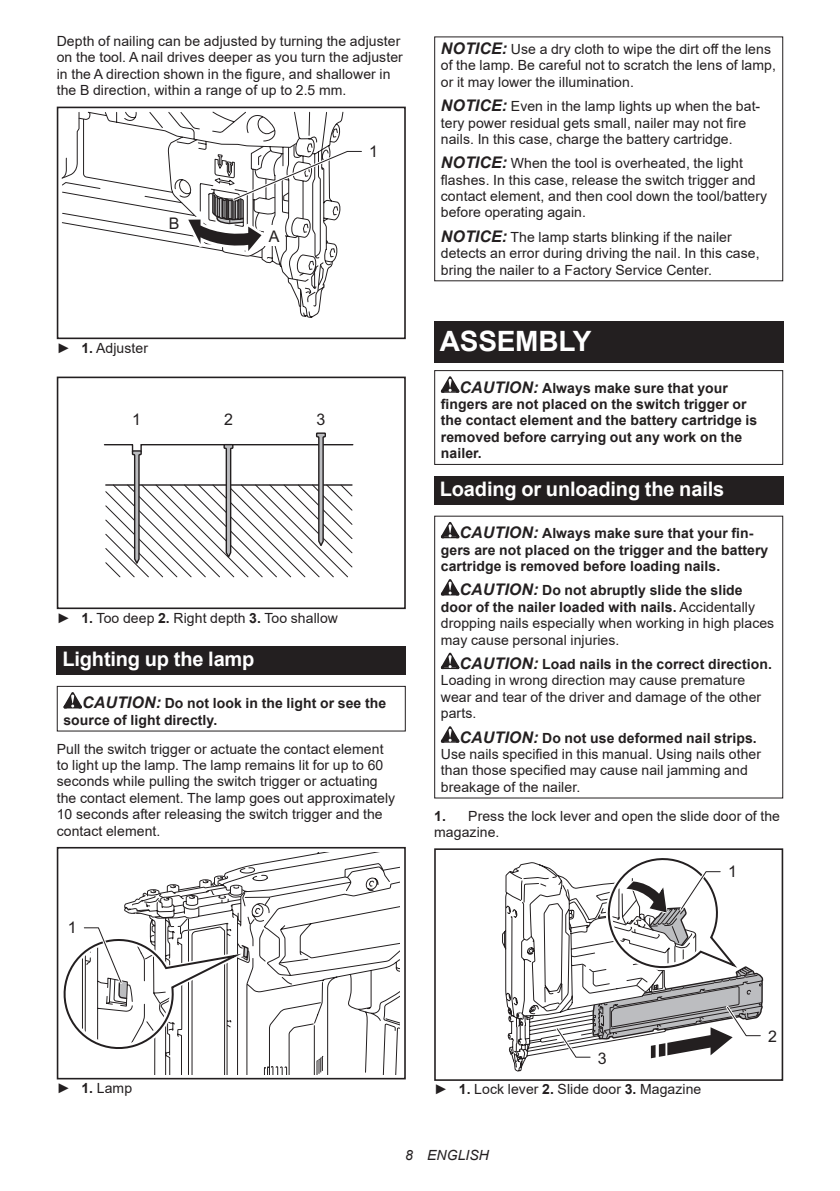
<style>
.page{position:relative;width:840px;height:1191px;background:#fff}
.page>*{position:absolute;margin:0;border:0;box-sizing:border-box;transform-origin:0 0}
.t1{font:700 28px "Arial";letter-spacing:-.01em;color:#fff}
.t2{font:700 20px "Arial";letter-spacing:-.01em;color:#fff}
.t3{font:16px "Arial";color:#231f20}
.t4{font:14px/16.4px "Arial";letter-spacing:.005em;color:#231f20}
.t5{font:700 14px/16.4px "Arial";letter-spacing:.005em;color:#231f20}
.t6{font:italic 14px "Arial";letter-spacing:.005em;color:#231f20}
.s1{font-weight:700}
.s2{font-style:italic;font-size:16px}
.s3{font-weight:700;font-style:italic;font-size:16px}
</style>
<div class="page">
<div style="left:57px;top:107px;width:348px;height:232px;border:2px solid #231f20"></div>
<svg style="left:62px;top:111px;width:300px;height:207px"></svg>
<div style="left:264px;top:225px;width:20px;height:21px;background:#fff"></div>
<div style="left:165px;top:214px;width:18px;height:16px;background:#fff"></div>
<svg style="left:104px;top:432px;width:248px;height:145px"></svg>
<div style="left:57px;top:376px;width:348px;height:233px;border:2px solid #231f20"></div>
<div style="left:57px;top:646px;width:348px;height:29px;background:#231f20"></div>
<svg style="left:63px;top:692px;width:19px;height:16px"></svg>
<div style="left:57px;top:686px;width:348px;height:45px;border:1px solid #231f20"></div>
<svg style="left:243px;top:853px;width:156px;height:221px"></svg>
<div style="left:57px;top:847px;width:348px;height:232px;border:2px solid #231f20"></div>
<svg style="left:58px;top:867px;width:219px;height:207px"></svg>
<div style="left:434px;top:321px;width:348px;height:41px;background:#231f20"></div>
<svg style="left:440px;top:376px;width:19px;height:17px"></svg>
<div style="left:434px;top:370px;width:348px;height:95px;border:1px solid #231f20"></div>
<div style="left:434px;top:476px;width:348px;height:29px;background:#231f20"></div>
<svg style="left:440px;top:522px;width:19px;height:16px"></svg>
<svg style="left:440px;top:579px;width:19px;height:16px"></svg>
<svg style="left:440px;top:652px;width:19px;height:17px"></svg>
<svg style="left:440px;top:726px;width:19px;height:16px"></svg>
<svg style="left:502px;top:862px;width:50px;height:210px"></svg>
<div style="left:434px;top:1052px;width:73px;height:28px;background:#fff"></div>
<div style="left:434px;top:848px;width:348px;height:232px;border:2px solid #231f20"></div>
<svg style="left:552px;top:848px;width:211px;height:211px"></svg>
<p class="t4" style="left:57px;top:33px;width:347px">Depth of nailing can be adjusted by turning the adjuster on the tool. A nail drives deeper as you turn the adjuster in the A direction shown in the figure, and shallower in the B direction, within a range of up to 2.5 mm.</p>
<p class="t3" style="left:168px;top:212px;width:12px">B</p>
<p class="t4" style="left:57px;top:339px;width:93px">► <span class="s1">1.</span> Adjuster</p>
<p class="t3" style="left:268px;top:226px;width:12px">A</p>
<p class="t3" style="left:132px;top:409px;width:10px">1</p>
<p class="t3" style="left:224px;top:409px;width:10px">2</p>
<p class="t3" style="left:316px;top:409px;width:10px">3</p>
<p class="t3" style="left:369px;top:141px;width:10px">1</p>
<p class="t4" style="left:57px;top:609px;width:283px">► <span class="s1">1.</span> Too deep <span class="s1">2.</span> Right depth <span class="s1">3.</span> Too shallow</p>
<h2 class="t2" style="left:62px;top:645px;width:193px">Lighting up the lamp</h2>
<p class="t5" style="left:63px;top:695px;width:324px;text-indent:19px"><span class="s2">CAUTION:</span> Do not look in the light or see the source of light directly.</p>
<p class="t4" style="left:57px;top:740px;width:340px">Pull the switch trigger or actuate the contact element to light up the lamp. The lamp remains lit for up to 60 seconds while pulling the switch trigger or actuating the contact element. The lamp goes out approximately 10 seconds after releasing the switch trigger and the contact element.</p>
<p class="t3" style="left:68px;top:917px;width:10px">1</p>
<p class="t4" style="left:440px;top:41px;width:336px"><span class="s3">NOTICE:</span> Use a dry cloth to wipe the dirt off the lens of the lamp. Be careful not to scratch the lens of lamp, or it may lower the illumination.</p>
<p class="t4" style="left:440px;top:98px;width:320px"><span class="s3">NOTICE:</span> Even in the lamp lights up when the bat&shy;tery power residual gets small, nailer may not fire nails. In this case, charge the battery cartridge.</p>
<p class="t4" style="left:440px;top:155px;width:327px"><span class="s3">NOTICE:</span> When the tool is overheated, the light flashes. In this case, release the switch trigger and contact element, and then cool down the tool/battery before operating again.</p>
<p class="t4" style="left:440px;top:229px;width:320px"><span class="s3">NOTICE:</span> The lamp starts blinking if the nailer detects an error during driving the nail. In this case, bring the nailer to a Factory Service Center.</p>
<h1 class="t1" style="left:439px;top:321px;width:153px">ASSEMBLY</h1>
<p class="t5" style="left:440px;top:380px;width:318px;text-indent:19px"><span class="s2">CAUTION:</span> Always make sure that your fingers are not placed on the switch trigger or the contact element and the battery cartridge is removed before carrying out any work on the nailer.</p>
<h2 class="t2" style="left:439px;top:475px;width:286px">Loading or unloading the nails</h2>
<p class="t5" style="left:440px;top:525px;width:329px;text-indent:19px"><span class="s2">CAUTION:</span> Always make sure that your fin&shy;gers are not placed on the trigger and the battery cartridge is removed before loading nails.</p>
<p class="t4" style="left:440px;top:582px;width:335px;text-indent:19px"><span class="s3">CAUTION:</span> <span class="s1">Do not abruptly slide the slide door of the nailer loaded with nails.</span> Accidentally dropping nails especially when working in high places may cause personal injuries.</p>
<p class="t4" style="left:440px;top:656px;width:332px;text-indent:19px"><span class="s3">CAUTION:</span> <span class="s1">Load nails in the correct direction.<br></span>Loading in wrong direction may cause premature wear and tear of the driver and damage of the other parts.</p>
<p class="t4" style="left:440px;top:729px;width:321px;text-indent:19px"><span class="s3">CAUTION:</span> <span class="s1">Do not use deformed nail strips.<br></span>Use nails specified in this manual. Using nails other than those specified may cause nail jamming and breakage of the nailer.</p>
<p class="t4" style="left:434px;top:807px;width:347px"><span class="s1">1.</span> Press the lock lever and open the slide door of the magazine.</p>
<p class="t3" style="left:727px;top:861px;width:10px">1</p>
<p class="t4" style="left:57px;top:1079px;width:77px">► <span class="s1">1.</span> Lamp</p>
<p class="t3" style="left:597px;top:1048px;width:10px">3</p>
<p class="t4" style="left:434px;top:1081px;width:268px">► <span class="s1">1.</span> Lock lever <span class="s1">2.</span> Slide door <span class="s1">3.</span> Magazine</p>
<p class="t3" style="left:767px;top:1025px;width:10px">2</p>
<p class="t6" style="left:405px;top:1146px;width:85px">8 ENGLISH</p>
</div>
